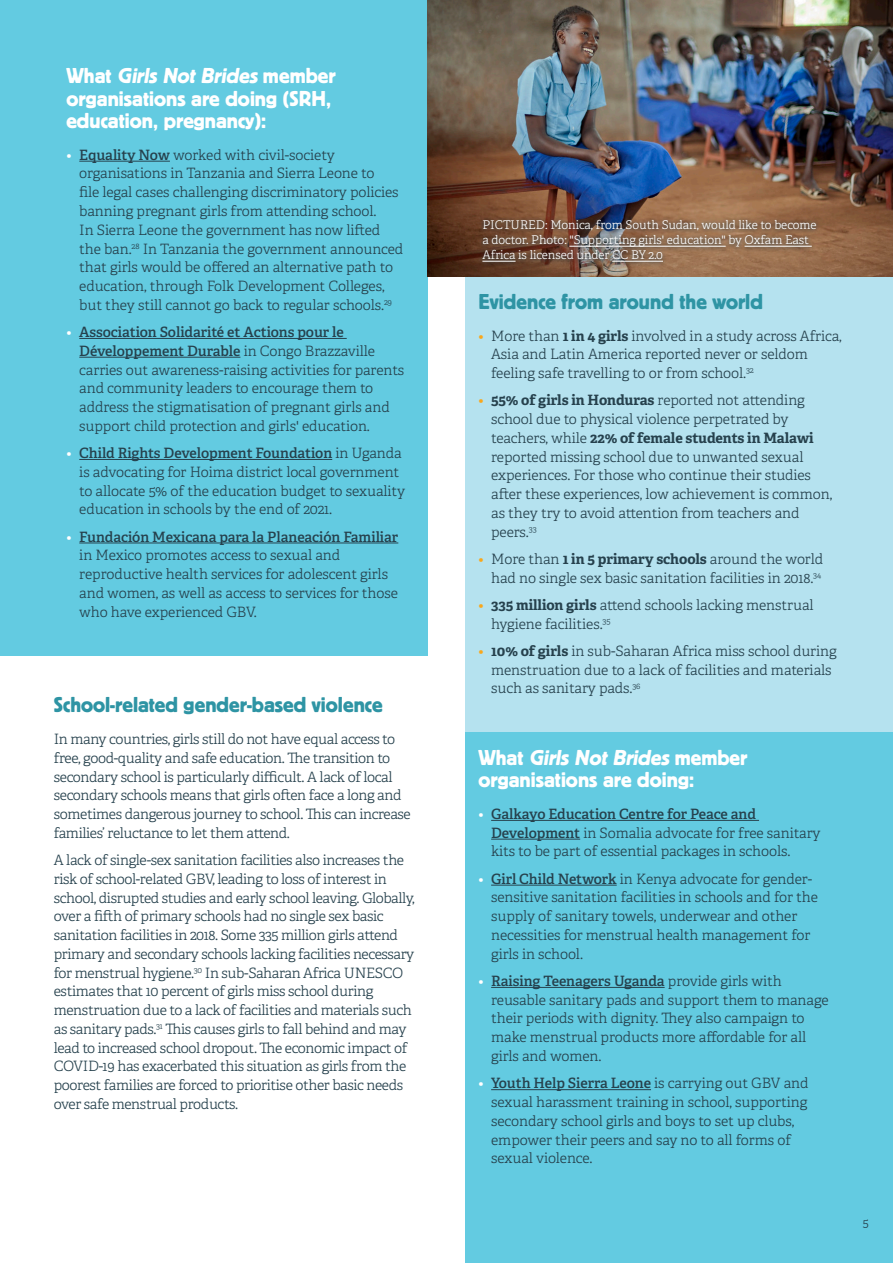
<style>
.page{position:relative;width:893px;height:1263px;background:#fff}
.page>*{position:absolute;margin:0;border:0;box-sizing:border-box;transform-origin:0 0}
.Sub_Head-Level_2{font:22.5px/22.5px "Platz";color:#fff}
.Sub_Head-Level_2-2{font:22.5px "Platz";color:#2e94a4}
.Bulleted{font:300 14.25px/18.8px "Adelle";letter-spacing:-.01em;color:#26414d}
.References{font:300 12px/15px "Adelle";letter-spacing:-.005em;color:#fff}
.Body_Text{font:300 12px "Adelle";color:#26414d}
.s1{font-style:italic}
.s2{color:#fff}
.s3{font-weight:600}
.s4{color:#f9a71b}
.s5{font-weight:700}
</style>
<div class="page">
<div style="left:0;top:0;width:427px;height:656px;background:#63cbe1"></div>
<div style="left:466px;top:732px;width:427px;height:531px;background:#63cbe1"></div>
<hr style="left:79px;top:161px;width:91px;height:1px;background:#26414d">
<hr style="left:79px;top:338px;width:268px;height:1px;background:#26414d">
<hr style="left:79px;top:357px;width:161px;height:1px;background:#26414d">
<hr style="left:79px;top:459px;width:253px;height:1px;background:#26414d">
<hr style="left:79px;top:543px;width:319px;height:1px;background:#26414d">
<div style="left:466px;top:276px;width:427px;height:456px;background:#b5e2ef"></div>
<hr style="left:491px;top:820px;width:268px;height:1px;background:#26414d">
<hr style="left:491px;top:839px;width:89px;height:1px;background:#26414d">
<hr style="left:491px;top:885px;width:126px;height:1px;background:#26414d">
<hr style="left:491px;top:987px;width:174px;height:1px;background:#26414d">
<hr style="left:491px;top:1089px;width:160px;height:1px;background:#26414d">
<img style="left:427px;top:0;width:466px;height:276px">
<svg style="left:478px;top:216px;width:342px;height:51px;background:#7d5e49"></svg>
<hr style="left:569px;top:246px;width:157px;height:1px;background:#fff">
<hr style="left:745px;top:246px;width:67px;height:1px;background:#fff">
<hr style="left:482px;top:261px;width:34px;height:1px;background:#fff">
<hr style="left:612px;top:261px;width:51px;height:1px;background:#fff">
<p class="Sub_Head-Level_2" style="left:67px;top:64px;width:271px">W h a t <span class="s1">Girls Not Brides</span> m e m b e r organisations are doing (SRH, education, pregnancy):</p>
<p class="Bulleted" style="left:79px;top:146px;width:326px;text-indent:-13px"><span class="s2">•</span> <span class="s3">Equality Now</span> worked with civil-society organisations in Tanzania and Sierra Leone to<br>file legal cases challenging discriminatory policies banning pregnant girls from attending school.<br>In Sierra Leone the government has now lifted the ban.<sup>28</sup> In Tanzania the government announced that girls would be offered an alternative path to education, through Folk Development Colleges, but they still cannot go back to regular schools.<sup>29</sup></p>
<p class="Bulleted" style="left:79px;top:323px;width:326px;text-indent:-13px"><span class="s2">•</span> <span class="s3">Association Solidarité et Actions pour le Développement Durable</span> in Congo Brazzaville carries out awareness-raising activities for parents and community leaders to encourage them to address the stigmatisation of pregnant girls and support child protection and girls' education.</p>
<p class="Bulleted" style="left:79px;top:444px;width:327px;text-indent:-13px"><span class="s2">•</span> <span class="s3">Child Rights Development Foundation</span> in Uganda is advocating for Hoima district local government to allocate 5% of the education budget to sexuality education in schools by the end of 2021.</p>
<p class="Bulleted" style="left:79px;top:527px;width:321px;text-indent:-13px"><span class="s2">•</span> <span class="s3">Fundación Mexicana para la Planeación Familiar </span>in Mexico promotes access to sexual and reproductive health services for adolescent girls and women, as well as access to services for those who have experienced GBV.</p>
<p class="Sub_Head-Level_2-2" style="left:54px;top:693px;width:330px">School-related gender-based violence</p>
<p class="Bulleted" style="left:54px;top:730px;width:359px">In many countries, girls still do not have equal access to free, good-quality and safe education. The transition to secondary school is particularly difficult. A lack of local secondary schools means that girls often face a long and sometimes dangerous journey to school. This can increase families’ reluctance to let them attend.</p>
<p class="Bulleted" style="left:54px;top:851px;width:362px">A lack of single-sex sanitation facilities also increases the risk of school-related GBV, leading to loss of interest in school, disrupted studies and early school leaving. Globally, over a fifth of primary schools had no single sex basic sanitation facilities in 2018. Some 335 million girls attend primary and secondary schools lacking facilities necessary for menstrual hygiene.<sup>30</sup> In sub-Saharan Africa UNESCO estimates that 10 percent of girls miss school during menstruation due to a lack of facilities and materials such as sanitary pads.<sup>31</sup> This causes girls to fall behind and may lead to increased school dropout. The economic impact of COVID-19 has exacerbated this situation as girls from the poorest families are forced to prioritise other basic needs over safe menstrual products.</p>
<p class="References" style="left:482px;top:217px;width:336px">PICTURED: Monica, from South Sudan, would like to become a doctor. Photo: "Supporting girls' education" by Oxfam East<br>Africa is licensed under CC BY 2.0</p>
<p class="Sub_Head-Level_2-2" style="left:478px;top:289px;width:286px">Evidence from around the world</p>
<p class="Bulleted" style="left:491px;top:326px;width:352px;text-indent:-13px"><span class="s4">•</span> More than <span class="s5">1 in 4 girls</span> involved in a study across Africa,<br>Asia and Latin America reported never or seldom feeling safe travelling to or from school.<sup>32</sup></p>
<p class="Bulleted" style="left:491px;top:391px;width:343px;text-indent:-13px"><span class="s4">•</span> <span class="s5">55% of girls in Honduras</span> reported not attending school due to physical violence perpetrated by teachers, while <span class="s5">22% of female students in Malawi </span>reported missing school due to unwanted sexual experiences. For those who continue their studies after these experiences, low achievement is common, as they try to avoid attention from teachers and peers.<sup>33</sup></p>
<p class="Bulleted" style="left:478px;top:550px;width:346px;text-align:right"><span class="s4">•</span> More than <span class="s5">1 in 5 primary schools</span> around the world had no single sex basic sanitation facilities in 2018.<sup>34</sup></p>
<p class="Bulleted" style="left:491px;top:596px;width:324px;text-indent:-13px"><span class="s4">•</span> <span class="s5">335 million girls</span> attend schools lacking menstrual hygiene facilities.<sup>35</sup></p>
<p class="Bulleted" style="left:491px;top:642px;width:347px;text-indent:-13px"><span class="s4">•</span> <span class="s5">10% of girls</span> in sub-Saharan Africa miss school during menstruation due to a lack of facilities and materials such as sanitary pads.<sup>36</sup></p>
<p class="Sub_Head-Level_2" style="left:478px;top:746px;width:271px">W h a t <span class="s1">Girls Not Brides</span> m e m b e r organisations are doing:</p>
<p class="Bulleted" style="left:491px;top:805px;width:331px;text-indent:-13px"><span class="s2">•</span> <span class="s3">Galkayo Education Centre for Peace and<br>Development</span> in Somalia advocate for free sanitary kits to be part of essential packages in schools.</p>
<p class="Bulleted" style="left:491px;top:869px;width:328px;text-indent:-13px"><span class="s2">•</span> <span class="s3">Girl Child Network</span> in Kenya advocate for gender&shy;sensitive sanitation facilities in schools and for the supply of sanitary towels, underwear and other necessities for menstrual health management for girls in school.</p>
<p class="Bulleted" style="left:491px;top:972px;width:339px;text-indent:-13px"><span class="s2">•</span> <span class="s3">Raising Teenagers Uganda</span> provide girls with reusable sanitary pads and support them to manage their periods with dignity. They also campaign to make menstrual products more affordable for all girls and women.</p>
<p class="Bulleted" style="left:491px;top:1074px;width:319px;text-indent:-13px"><span class="s2">•</span> <span class="s3">Youth Help Sierra Leone</span> is carrying out GBV and sexual harassment training in school, supporting secondary school girls and boys to set up clubs, empower their peers and say no to all forms of sexual violence.</p>
<p class="Body_Text" style="left:863px;top:1216px;width:8px">5</p>
</div>
